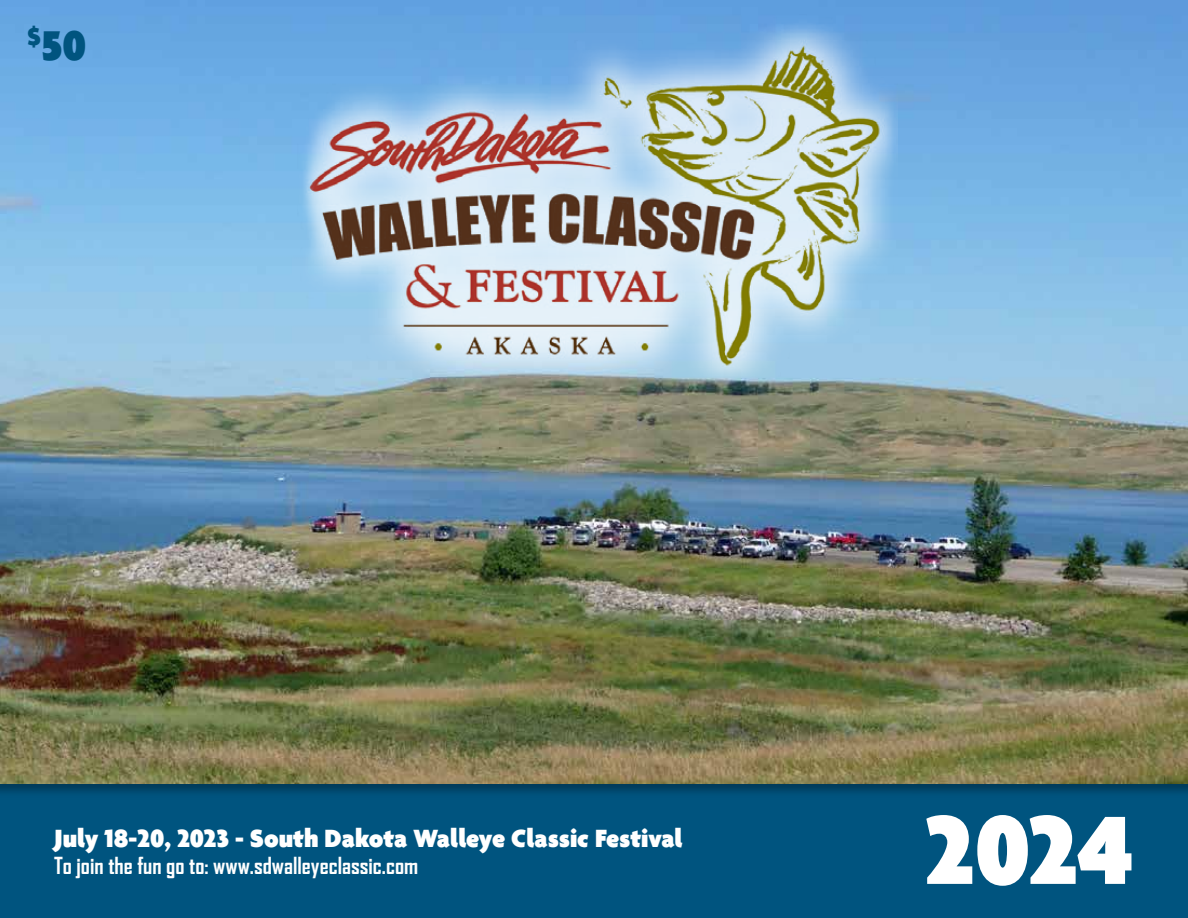
<style>
.page{position:relative;width:1188px;height:918px;background:#fff}
.page>*{position:absolute;margin:0;border:0;box-sizing:border-box;transform-origin:0 0}
.t1{font:900 105px "Agenda";color:#fff}
.t2{font:900 45px "Agenda";color:#00547f}
.t3{font:900 27px "Agenda";color:#fff}
.t4{font:700 22.5px "Agency FB";color:#fff}
</style>
<div class="page">
<div style="left:0;top:774px;width:1188px;height:144px;background:#00547f"></div>
<img style="left:0;top:0;width:1188px;height:784px">
<img style="left:298px;top:14px;width:600px;height:383px">
<h2 class="t2" style="left:27px;top:21px;width:61px"><sup>$</sup>50</h2>
<p class="t3" style="left:54px;top:824px;width:630px">July 18-20, 2023 - South Dakota Walleye Classic Festival</p>
<p class="t4" style="left:54px;top:852px;width:366px">To join the fun go to: www.sdwalleyeclassic.com</p>
<h1 class="t1" style="left:924px;top:794px;width:211px">2024</h1>
</div>
